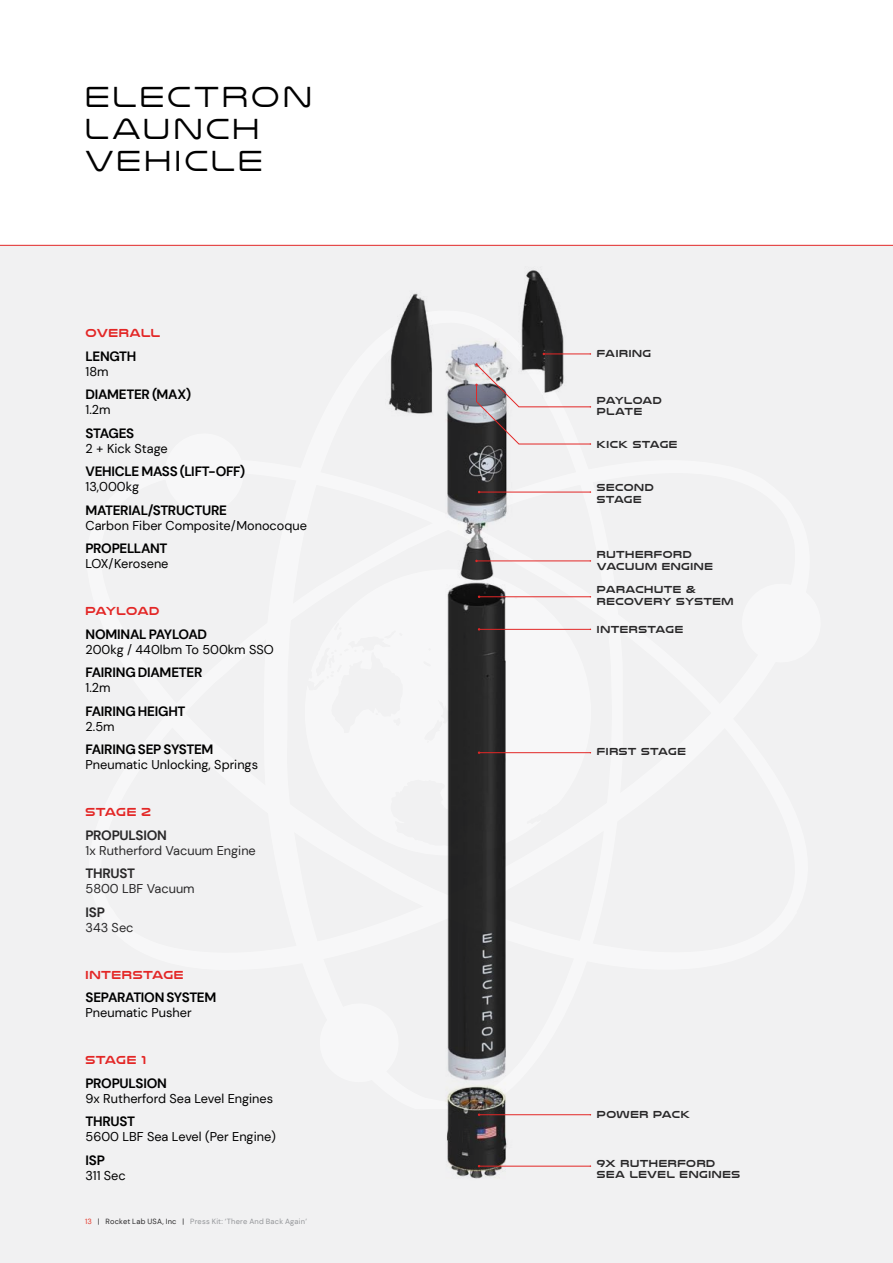
<style>
.page{position:relative;width:893px;height:1263px;background:#fff}
.page>*{position:absolute;margin:0;border:0;box-sizing:border-box;transform-origin:0 0}
.t1{font:30px/31.5px "Nulshock Lt";letter-spacing:.105em;color:#000}
.t2{font:700 13.5px "DM Sans";letter-spacing:-.025em;color:#000}
.t3{font:700 13.5px "DM Sans";letter-spacing:-.02em;color:#292829}
.t4{font:12.75px "DM Sans";color:#000}
.t5{font:12.75px "DM Sans";color:#292829}
.t6{font:12px "Nulshock Rg";letter-spacing:.035em;color:#e32726}
.t7{font:12px "Nulshock Rg";letter-spacing:.005em;color:#e32726}
.t8{font:10.5px/11.7px "Nulshock Rg";letter-spacing:.05em;color:#292829}
.t9{font:7.5px "DM Sans";letter-spacing:.025em;color:#939598}
.s1{color:#e4382b}
.s2{color:#292829}
</style>
<div class="page">
<div style="left:0;top:246px;width:893px;height:1017px;background:#f1f1f2"></div>
<hr style="left:0;top:245px;width:893px;height:1px;background:#e32726">
<img style="left:388px;top:270px;width:191px;height:909px">
<hr style="left:545px;top:354px;width:45px;height:1px;background:#e32726">
<hr style="left:480px;top:492px;width:110px;height:1px;background:#e32726">
<hr style="left:477px;top:561px;width:113px;height:1px;background:#e32726">
<hr style="left:480px;top:629px;width:110px;height:1px;background:#e32726">
<hr style="left:480px;top:752px;width:110px;height:1px;background:#e32726">
<hr style="left:480px;top:1114px;width:110px;height:1px;background:#e32726">
<hr style="left:480px;top:1166px;width:110px;height:1px;background:#e32726">
<svg style="left:476px;top:364px;width:115px;height:81px"></svg>
<hr style="left:480px;top:596px;width:110px;height:1px;background:#e32726">
<h1 class="t1" style="left:85px;top:81px;width:228px">ELECTRON<br>LAUNCH<br>VEHICLE</h1>
<p class="t6" style="left:86px;top:326px;width:76px">OVERALL</p>
<p class="t2" style="left:86px;top:348px;width:52px">LENGTH</p>
<p class="t4" style="left:86px;top:363px;width:25px">18m</p>
<p class="t2" style="left:86px;top:386px;width:107px">DIAMETER (MAX)</p>
<p class="t4" style="left:86px;top:402px;width:27px">1.2m</p>
<p class="t2" style="left:86px;top:425px;width:50px">STAGES</p>
<p class="t4" style="left:86px;top:440px;width:84px">2 + Kick Stage</p>
<p class="t2" style="left:86px;top:463px;width:161px">VEHICLE MASS (LIFT-OFF)</p>
<p class="t4" style="left:86px;top:479px;width:55px">13,000kg</p>
<p class="t2" style="left:86px;top:502px;width:143px">MATERIAL/STRUCTURE</p>
<p class="t4" style="left:86px;top:517px;width:223px">Carbon Fiber Composite/Monocoque</p>
<p class="t2" style="left:86px;top:540px;width:84px">PROPELLANT</p>
<p class="t4" style="left:86px;top:556px;width:85px">LOX/Kerosene</p>
<p class="t7" style="left:86px;top:604px;width:76px">PAYLOAD</p>
<p class="t2" style="left:86px;top:626px;width:123px">NOMINAL PAYLOAD</p>
<p class="t4" style="left:86px;top:641px;width:190px">200kg / 440lbm To 500km SSO</p>
<p class="t2" style="left:86px;top:664px;width:118px">FAIRING DIAMETER</p>
<p class="t4" style="left:86px;top:680px;width:27px">1.2m</p>
<p class="t2" style="left:86px;top:703px;width:102px">FAIRING HEIGHT</p>
<p class="t4" style="left:86px;top:718px;width:30px">2.5m</p>
<p class="t2" style="left:86px;top:741px;width:129px">FAIRING SEP SYSTEM</p>
<p class="t4" style="left:86px;top:757px;width:174px">Pneumatic Unlocking, Springs</p>
<p class="t6" style="left:86px;top:805px;width:67px">STAGE 2</p>
<p class="t3" style="left:86px;top:827px;width:83px">PROPULSION</p>
<p class="t5" style="left:86px;top:842px;width:172px">1x Rutherford Vacuum Engine</p>
<p class="t3" style="left:86px;top:865px;width:51px">THRUST</p>
<p class="t5" style="left:86px;top:881px;width:111px">5800 LBF Vacuum</p>
<p class="t3" style="left:86px;top:904px;width:21px">ISP</p>
<p class="t5" style="left:86px;top:919px;width:49px">343 Sec</p>
<p class="t6" style="left:86px;top:967px;width:100px">INTERSTAGE</p>
<p class="t2" style="left:86px;top:989px;width:132px">SEPARATION SYSTEM</p>
<p class="t4" style="left:86px;top:1005px;width:108px">Pneumatic Pusher</p>
<p class="t6" style="left:86px;top:1053px;width:62px">STAGE 1</p>
<p class="t2" style="left:86px;top:1075px;width:83px">PROPULSION</p>
<p class="t4" style="left:86px;top:1090px;width:189px">9x Rutherford Sea Level Engines</p>
<p class="t2" style="left:86px;top:1113px;width:51px">THRUST</p>
<p class="t4" style="left:86px;top:1129px;width:192px">5600 LBF Sea Level (Per Engine)</p>
<p class="t2" style="left:86px;top:1152px;width:21px">ISP</p>
<p class="t4" style="left:86px;top:1167px;width:42px">311 Sec</p>
<p class="t9" style="left:85px;top:1217px;width:223px"><span class="s1">13</span> <span class="s2">| Rocket Lab USA, Inc |</span> Press Kit: ‘There And Back Again’</p>
<p class="t8" style="left:597px;top:347px;width:56px">FAIRING</p>
<p class="t8" style="left:597px;top:394px;width:67px">PAYLOAD<br>PLATE</p>
<p class="t8" style="left:597px;top:438px;width:82px">KICK STAGE</p>
<p class="t8" style="left:597px;top:482px;width:58px">SECOND<br>STAGE</p>
<p class="t8" style="left:597px;top:548px;width:118px">RUTHERFORD<br>VACUUM ENGINE</p>
<p class="t8" style="left:597px;top:584px;width:138px">PARACHUTE &amp;<br>RECOVERY SYSTEM</p>
<p class="t8" style="left:597px;top:624px;width:88px">INTERSTAGE</p>
<p class="t8" style="left:597px;top:745px;width:90px">FIRST STAGE</p>
<p class="t8" style="left:597px;top:1108px;width:94px">POWER PACK</p>
<p class="t8" style="left:597px;top:1157px;width:145px">9X RUTHERFORD<br>SEA LEVEL ENGINES</p>
</div>
